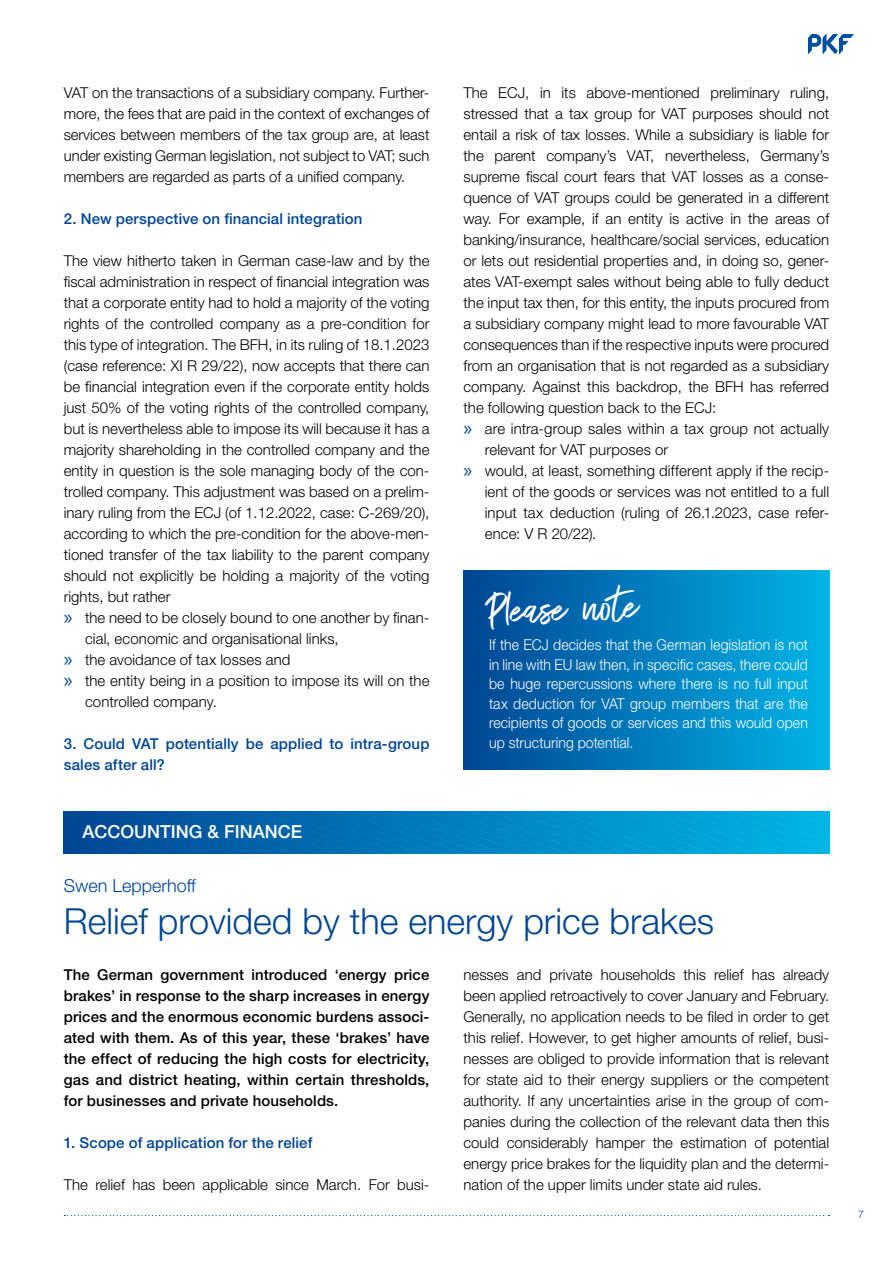
<style>
.page{position:relative;width:893px;height:1263px;background:#fff}
.page>*{position:absolute;margin:0;border:0;box-sizing:border-box;transform-origin:0 0}
.t1{font:46.5px "Exceptional";color:#fff}
.t2{font:300 36px "Helvetica Neue LT Std";color:#014593}
.t3{font:500 18px "Helvetica Neue LT Std";color:#fff}
.t4{font:300 18px "Helvetica Neue LT Std";color:#014593}
.t5{font:300 15px/21px "Helvetica Neue LT Std";color:#000;text-align:justify}
.t6{font:500 15px/21px "Helvetica Neue LT Std";letter-spacing:.005em;color:#000;text-align:justify}
.t7{font:300 15px/19.5px "Helvetica Neue LT Std";letter-spacing:.005em;color:#fff;text-align:justify;scale:.94 1}
.t8{font:500 15px/21px "Helvetica Neue LT Std";letter-spacing:.005em;color:#014593}
.t9{font:300 10.5px "Helvetica Neue LT Std";color:#014593}
.s1{font-family:"Myriad Pro";font-weight:400;font-size:21px;color:#014593}
</style>
<div class="page">
<svg style="left:808px;top:34px;width:46px;height:20px"></svg>
<svg style="left:64px;top:1215px;width:766px;height:1px"></svg>
<svg style="left:63px;top:812px;width:766px;height:42px;background:#007dbd"></svg>
<div style="left:463px;top:571px;width:366px;height:199px;background:linear-gradient(to right,#004493,#00b4e6)"></div>
<p class="t5" style="left:64px;top:81px;width:367px">VAT on the transactions of a subsidiary company. Further&shy;more, the fees that are paid in the context of exchanges of services between members of the tax group are, at least under existing German legislation, not subject to VAT; such members are regarded as parts of a unified company.</p>
<p class="t8" style="left:64px;top:208px;width:300px">2. New perspective on financial integration</p>
<p class="t5" style="left:64px;top:249px;width:367px">The view hitherto taken in German case-law and by the</p>
<p class="t5" style="left:64px;top:270px;width:367px">fiscal administration in respect of financial integration was</p>
<p class="t5" style="left:64px;top:291px;width:367px">that a corporate entity had to hold a majority of the voting</p>
<p class="t5" style="left:64px;top:312px;width:367px">rights of the controlled company as a pre-condition for</p>
<p class="t5" style="left:64px;top:333px;width:367px">this type of integration. The BFH, in its ruling of 18.1.2023</p>
<p class="t5" style="left:64px;top:354px;width:367px">(case reference: XI R 29/22), now accepts that there can</p>
<p class="t5" style="left:64px;top:375px;width:367px">be financial integration even if the corporate entity holds</p>
<p class="t5" style="left:64px;top:396px;width:367px">just 50% of the voting rights of the controlled company,</p>
<p class="t5" style="left:64px;top:417px;width:367px">but is nevertheless able to impose its will because it has a</p>
<p class="t5" style="left:64px;top:438px;width:367px">majority shareholding in the controlled company and the</p>
<p class="t5" style="left:64px;top:459px;width:367px">entity in question is the sole managing body of the con-</p>
<p class="t5" style="left:64px;top:480px;width:367px">trolled company. This adjustment was based on a prelim-</p>
<p class="t5" style="left:64px;top:501px;width:367px">inary ruling from the ECJ (of 1.12.2022, case: C-269/20),</p>
<p class="t5" style="left:64px;top:522px;width:367px">according to which the pre-condition for the above-men-</p>
<p class="t5" style="left:64px;top:543px;width:367px">tioned transfer of the tax liability to the parent company</p>
<p class="t5" style="left:64px;top:564px;width:367px">should not explicitly be holding a majority of the voting</p>
<p class="t5" style="left:64px;top:585px;width:108px">rights, but rather</p>
<p class="t5" style="left:64px;top:606px;width:367px"><span class="s1">»</span> the need to be closely bound to one another by finan-</p>
<p class="t5" style="left:85px;top:627px;width:255px">cial, economic and organisational links,</p>
<p class="t5" style="left:64px;top:648px;width:228px"><span class="s1">»</span> the avoidance of tax losses and</p>
<p class="t5" style="left:64px;top:669px;width:367px"><span class="s1">»</span> the entity being in a position to impose its will on the</p>
<p class="t5" style="left:85px;top:690px;width:133px">controlled company.</p>
<p class="t8" style="left:64px;top:733px;width:367px">3. Could VAT potentially be applied to intra-group sales after all?</p>
<p class="t3" style="left:82px;top:821px;width:221px">ACCOUNTING &amp; FINANCE</p>
<p class="t5" style="left:463px;top:81px;width:367px">The ECJ, in its above-mentioned preliminary ruling,</p>
<p class="t5" style="left:463px;top:102px;width:367px">stressed that a tax group for VAT purposes should not</p>
<p class="t5" style="left:463px;top:123px;width:367px">entail a risk of tax losses. While a subsidiary is liable for</p>
<p class="t5" style="left:463px;top:144px;width:367px">the parent company’s VAT, nevertheless, Germany’s</p>
<p class="t5" style="left:463px;top:165px;width:367px">supreme fiscal court fears that VAT losses as a conse-</p>
<p class="t5" style="left:463px;top:186px;width:367px">quence of VAT groups could be generated in a different</p>
<p class="t5" style="left:463px;top:207px;width:367px">way. For example, if an entity is active in the areas of</p>
<p class="t5" style="left:463px;top:228px;width:367px">banking/insurance, healthcare/social services, education</p>
<p class="t5" style="left:463px;top:249px;width:367px">or lets out residential properties and, in doing so, gener-</p>
<p class="t5" style="left:463px;top:270px;width:367px">ates VAT-exempt sales without being able to fully deduct</p>
<p class="t5" style="left:463px;top:291px;width:367px">the input tax then, for this entity, the inputs procured from</p>
<p class="t5" style="left:463px;top:312px;width:367px">a subsidiary company might lead to more favourable VAT</p>
<p class="t5" style="left:463px;top:333px;width:367px">consequences than if the respective inputs were procured</p>
<p class="t5" style="left:463px;top:354px;width:367px">from an organisation that is not regarded as a subsidiary</p>
<p class="t5" style="left:463px;top:375px;width:367px">company. Against this backdrop, the BFH has referred</p>
<p class="t5" style="left:463px;top:396px;width:254px">the following question back to the ECJ:</p>
<p class="t5" style="left:463px;top:417px;width:367px"><span class="s1">»</span> are intra-group sales within a tax group not actually</p>
<p class="t5" style="left:485px;top:438px;width:185px">relevant for VAT purposes or</p>
<p class="t5" style="left:463px;top:459px;width:367px"><span class="s1">»</span> would, at least, something different apply if the recip-</p>
<p class="t5" style="left:485px;top:480px;width:346px">ient of the goods or services was not entitled to a full</p>
<p class="t5" style="left:485px;top:501px;width:346px">input tax deduction (ruling of 26.1.2023, case refer-</p>
<p class="t5" style="left:485px;top:522px;width:113px">ence: V R 20/22).</p>
<h1 class="t1" style="left:485px;top:577px;width:154px;rotate:-2deg">Please note</h1>
<p class="t7" style="left:489px;top:635px;width:341px">If the ECJ decides that the German legislation is not in line with EU law then, in specific cases, there could be huge repercussions where there is no full input tax deduction for VAT group members that are the recipients of goods or services and this would open up structuring potential.</p>
<p class="t4" style="left:64px;top:874px;width:134px">Swen Lepperhoff</p>
<h2 class="t2" style="left:64px;top:899px;width:652px">Relief provided by the energy price brakes</h2>
<p class="t6" style="left:64px;top:964px;width:367px">The German government introduced ‘energy price brakes’ in response to the sharp increases in energy prices and the enormous economic burdens associ&shy;ated with them. As of this year, these ‘brakes’ have the effect of reducing the high costs for electricity, gas and district heating, within certain thresholds, for businesses and private households.</p>
<p class="t8" style="left:64px;top:1132px;width:250px">1. Scope of application for the relief</p>
<p class="t5" style="left:64px;top:1173px;width:367px">The relief has been applicable since March. For busi-</p>
<p class="t5" style="left:463px;top:963px;width:367px">nesses and private households this relief has already been applied retroactively to cover January and February.<br>Generally, no application needs to be filed in order to get this relief. However, to get higher amounts of relief, busi&shy;nesses are obliged to provide information that is relevant for state aid to their energy suppliers or the competent authority. If any uncertainties arise in the group of com&shy;panies during the collection of the relevant data then this could considerably hamper the estimation of potential energy price brakes for the liquidity plan and the determi&shy;nation of the upper limits under state aid rules.</p>
<p class="t9" style="left:858px;top:1208px;width:7px">7</p>
</div>
